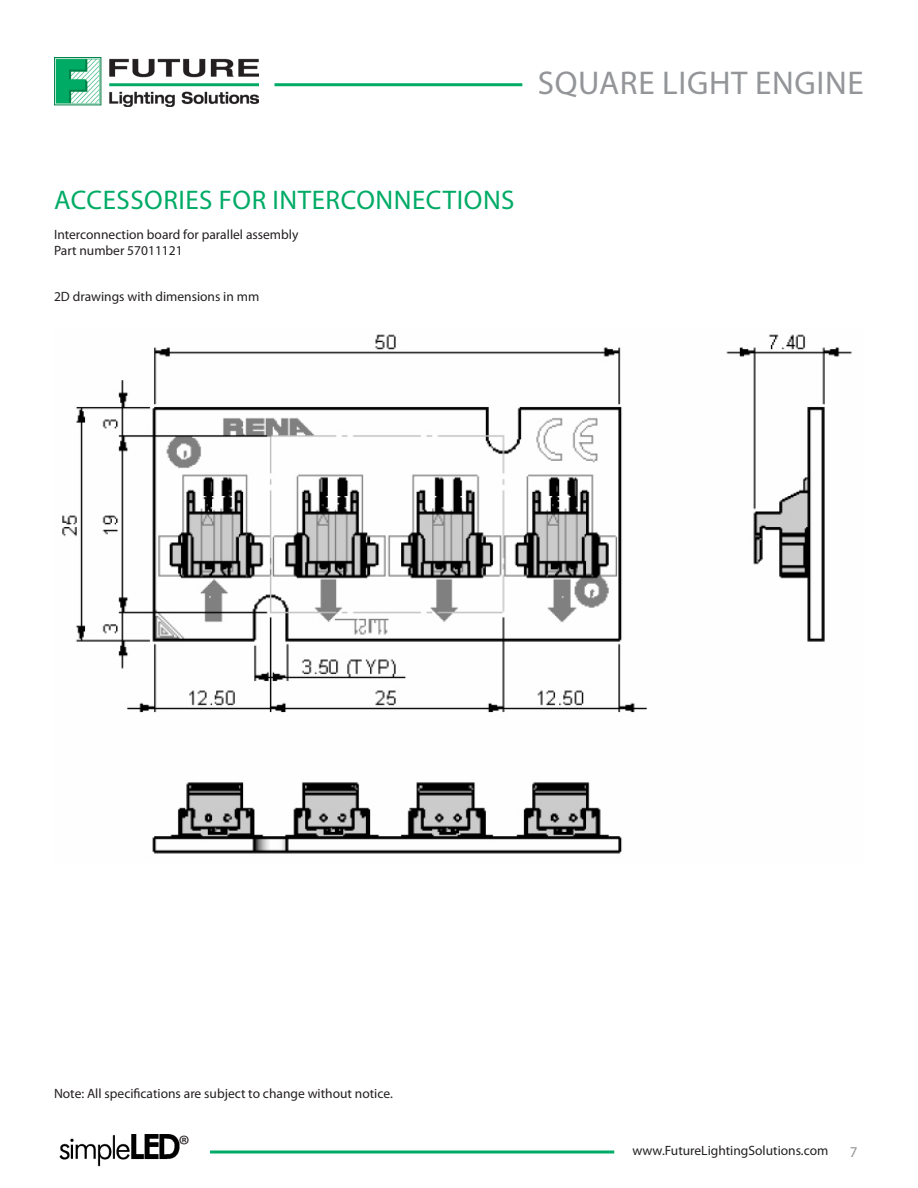
<style>
.page{position:relative;width:918px;height:1188px;background:#fff}
.page>*{position:absolute;margin:0;border:0;box-sizing:border-box;transform-origin:0 0}
.t1{font:33px "Myriad Pro";letter-spacing:.02em;color:#939598}
.Main_Header{font:27px "Myriad Pro";letter-spacing:.02em;color:#00ab66}
.t2{font:27px "Myriad Pro";color:#231f20}
.t3{font:15px "Myriad Pro";color:#939598}
.Body{font:13.5px/16.2px "Myriad Pro";color:#231f20}
</style>
<div class="page">
<svg style="left:210px;top:1150px;width:404px;height:4px;background:#3fbf8c"></svg>
<img style="left:54px;top:57px;width:204px;height:49px">
<img style="left:59px;top:1134px;width:121px;height:33px">
<hr style="left:274px;top:83px;width:248px;height:3px;background:#00ab66">
<img style="left:62px;top:334px;width:790px;height:520px">
<h1 class="t1" style="left:538px;top:63px;width:327px">square light engine</h1>
<p class="Main_Header" style="left:54px;top:184px;width:122px">ACCESSORIES</p>
<p class="Main_Header" style="left:219px;top:184px;width:68px">FOR INTER</p>
<p class="Main_Header" style="left:341px;top:184px;width:52px">CONNE</p>
<p class="Main_Header" style="left:426px;top:184px;width:73px">CTIONS</p>
<p class="Body" style="left:54px;top:226px;width:246px">I nterconnection board for parallel assembly<br>Part number 57011121</p>
<p class="Body" style="left:54px;top:288px;width:207px">2D drawings with dimensions in mm</p>
<p class="Body" style="left:54px;top:1085px;width:340px">Note: All specifications are subject to change without notice.</p>
<h2 class="t2" style="left:178px;top:1129px;width:13px">®</h2>
<p class="Body" style="left:632px;top:1142px;width:198px">www.FutureLightingSolutions.com</p>
<p class="t3" style="left:850px;top:1143px;width:9px">7</p>
</div>
